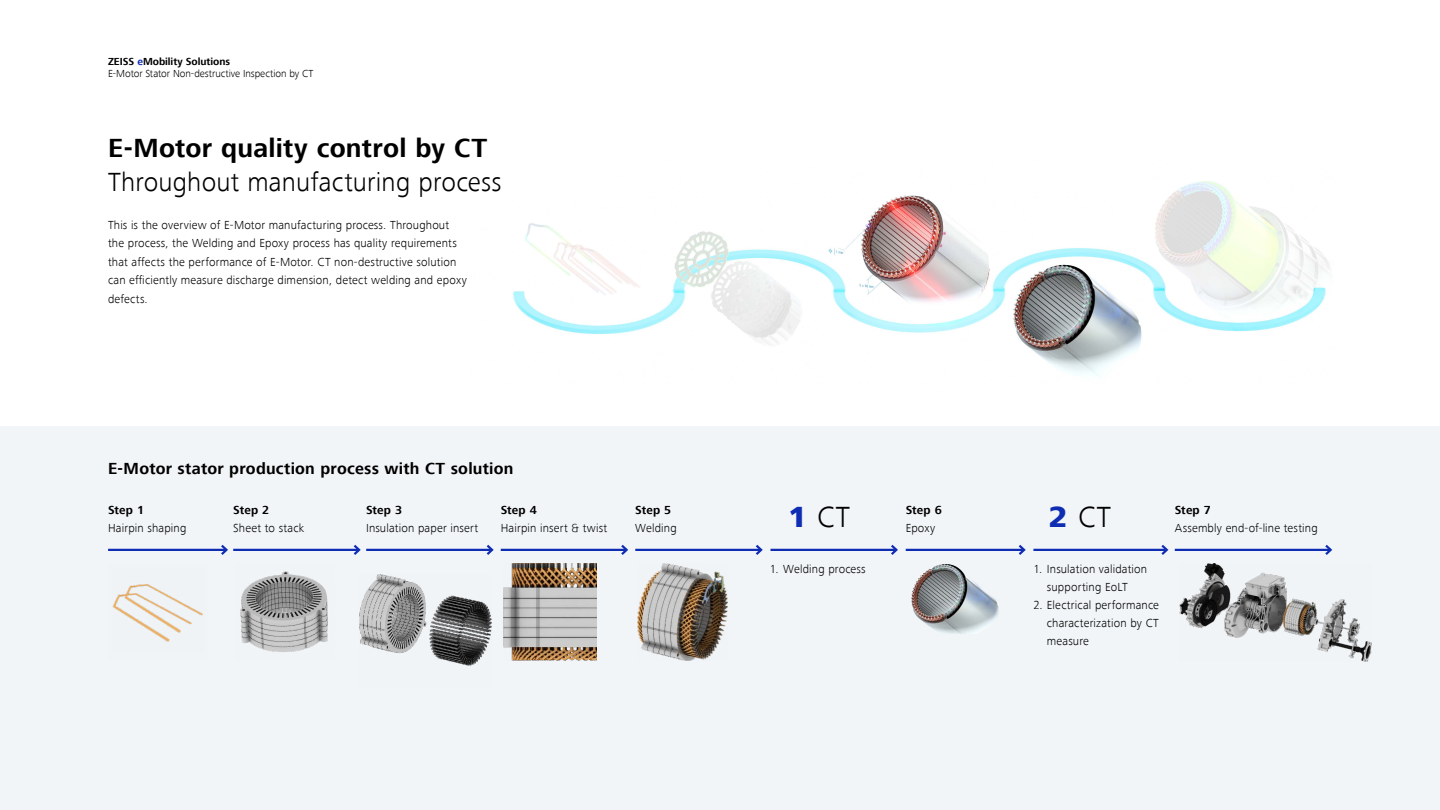
<style>
.page{position:relative;width:1440px;height:810px;background:#fff}
.page>*{position:absolute;margin:0;border:0;box-sizing:border-box;transform-origin:0 0}
.t1{font:300 30px "ZEISS Frutiger Next W1 G";color:#000}
.t2{font:300 27px "ZEISS Frutiger Next W1 G";letter-spacing:.005em;color:#000}
.t3{font:700 27px "ZEISS Frutiger Next W1 G";letter-spacing:.01em;color:#000}
.t4{font:700 16.5px "ZEISS Frutiger Next W1 G";letter-spacing:.015em;color:#000}
.t5{font:300 12px/18.4px "ZEISS Frutiger Next W1 G";letter-spacing:.015em;color:#000}
.t6{font:700 12px "ZEISS Frutiger Next W1 G";letter-spacing:.01em;color:#000}
.t7{font:300 10.5px/12.8px "ZEISS Frutiger Next W1 G";letter-spacing:-.005em;color:#000}
.s1{font-weight:700}
.s2{font-weight:700;color:#0f2db3}
.s3{font-weight:800;color:#0f2db3}
</style>
<div class="page">
<div style="left:0;top:426px;width:1440px;height:384px;background:#f2f5f8"></div>
<img style="left:512px;top:181px;width:818px;height:195px">
<img style="left:112px;top:584px;width:91px;height:58px">
<hr style="left:233px;top:549px;width:126px;height:2px;background:#0f2db3">
<svg style="left:351px;top:544px;width:10px;height:11px"></svg>
<hr style="left:108px;top:549px;width:118px;height:2px;background:#0f2db3">
<svg style="left:219px;top:544px;width:9px;height:11px"></svg>
<hr style="left:366px;top:549px;width:126px;height:2px;background:#0f2db3">
<svg style="left:484px;top:544px;width:10px;height:11px"></svg>
<hr style="left:501px;top:549px;width:126px;height:2px;background:#0f2db3">
<svg style="left:619px;top:544px;width:10px;height:11px"></svg>
<hr style="left:1033px;top:549px;width:134px;height:2px;background:#0f2db3">
<svg style="left:1159px;top:545px;width:10px;height:10px"></svg>
<hr style="left:906px;top:549px;width:118px;height:2px;background:#0f2db3">
<svg style="left:1016px;top:544px;width:10px;height:11px"></svg>
<hr style="left:1175px;top:549px;width:156px;height:2px;background:#0f2db3">
<svg style="left:1323px;top:544px;width:10px;height:11px"></svg>
<hr style="left:635px;top:549px;width:126px;height:2px;background:#0f2db3">
<svg style="left:753px;top:544px;width:10px;height:11px"></svg>
<hr style="left:771px;top:549px;width:125px;height:2px;background:#0f2db3">
<svg style="left:889px;top:544px;width:9px;height:11px"></svg>
<img style="left:240px;top:571px;width:88px;height:81px">
<img style="left:360px;top:575px;width:132px;height:91px">
<img style="left:503px;top:564px;width:94px;height:97px">
<img style="left:638px;top:564px;width:90px;height:97px">
<img style="left:911px;top:564px;width:88px;height:70px">
<img style="left:1180px;top:564px;width:192px;height:97px">
<p class="t7" style="left:108px;top:55px;width:207px"><span class="s1">ZEISS</span> <span class="s2">e</span><span class="s1">Mobility Solutions<br></span>E-Motor Stator Non-destructive Inspection by CT</p>
<h2 class="t3" style="left:108px;top:132px;width:381px">E-Motor quality control by CT</h2>
<h2 class="t2" style="left:108px;top:167px;width:395px">Throughout manufacturing process</h2>
<p class="t5" style="left:108px;top:216px;width:360px">This is the overview of E-Motor manufacturing process. Throughout the process, the Welding and Epoxy process has quality requirements that affects the performance of E-Motor. CT non-destructive solution can efficiently measure discharge dimension, detect welding and epoxy defects.</p>
<h3 class="t4" style="left:108px;top:459px;width:407px">E-Motor stator production process with CT solution</h3>
<p class="t6" style="left:108px;top:504px;width:38px">Step 1</p>
<p class="t5" style="left:108px;top:519px;width:80px">Hairpin shaping</p>
<p class="t6" style="left:233px;top:504px;width:38px">Step 2</p>
<p class="t5" style="left:233px;top:519px;width:73px">Sheet to stack</p>
<p class="t6" style="left:366px;top:504px;width:38px">Step 3</p>
<p class="t5" style="left:366px;top:519px;width:114px">Insulation paper insert</p>
<p class="t6" style="left:501px;top:504px;width:38px">Step 4</p>
<p class="t5" style="left:501px;top:519px;width:108px">Hairpin insert &amp; twist</p>
<p class="t6" style="left:635px;top:504px;width:38px">Step 5</p>
<p class="t5" style="left:635px;top:519px;width:43px">Welding</p>
<p class="t6" style="left:906px;top:504px;width:38px">Step 6</p>
<p class="t5" style="left:906px;top:519px;width:31px">Epoxy</p>
<h1 class="t1" style="left:788px;top:500px;width:64px"><span class="s3">1</span> CT</h1>
<h1 class="t1" style="left:1049px;top:500px;width:64px"><span class="s3">2</span> CT</h1>
<p class="t5" style="left:770px;top:560px;width:97px">1. Welding process</p>
<p class="t5" style="left:1033px;top:560px;width:115px;line-height:18px;text-align:center">1. Insulation validation supporting EoLT</p>
<p class="t5" style="left:1047px;top:596px;width:114px;line-height:18px;text-align:justify;text-indent:-14px">2. Electrical performance characterization by CT measure</p>
<p class="t6" style="left:1175px;top:504px;width:38px">Step 7</p>
<p class="t5" style="left:1175px;top:519px;width:144px">Assembly end-of-line testing</p>
</div>
